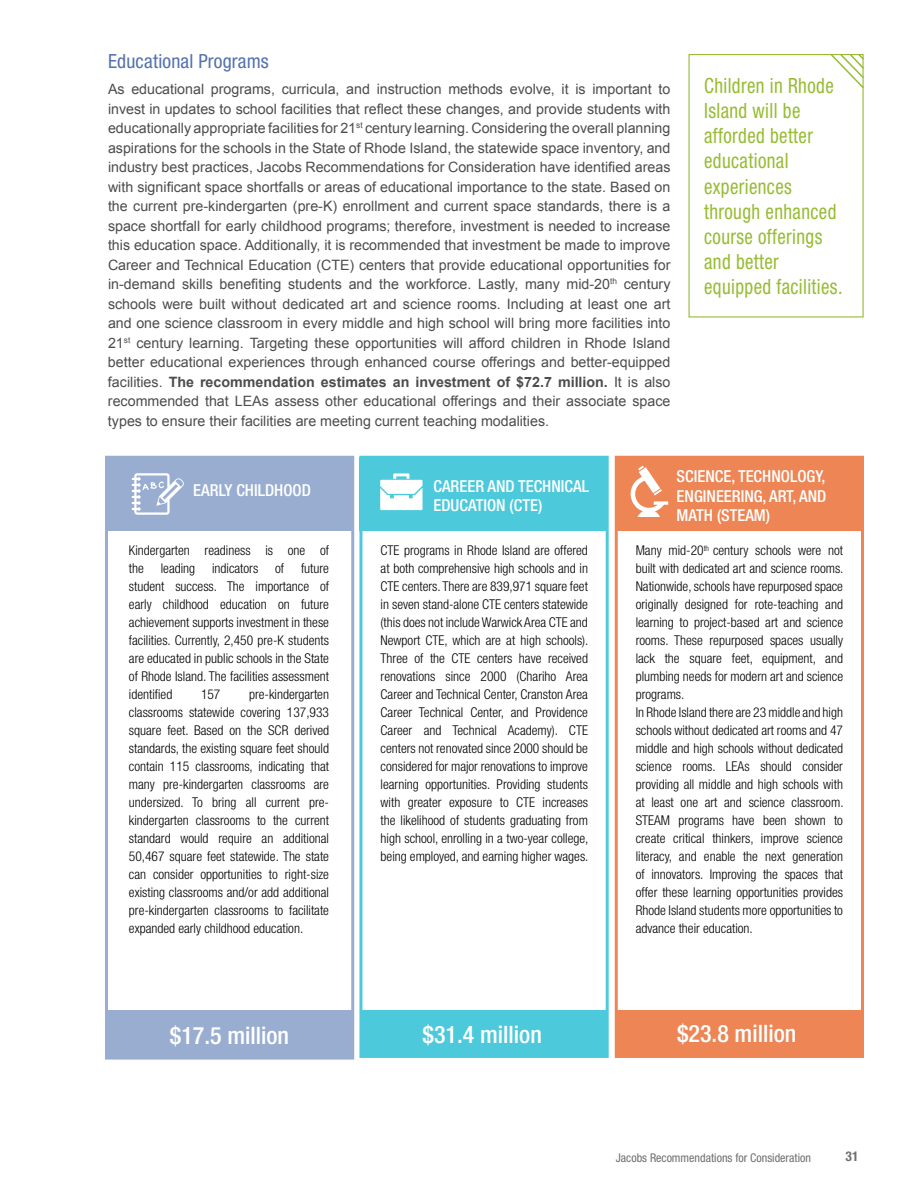
<style>
.page{position:relative;width:918px;height:1188px;background:#fff}
.page>*{position:absolute;margin:0;border:0;box-sizing:border-box;transform-origin:0 0}
.t1{font:500 condensed 24px "Helvetica Neue LT Std";color:#fff}
.t2{font:condensed 21px/25.2px "Helvetica Neue LT Std";letter-spacing:.02em;color:#97bc33;scale:.9 1}
.t3{font:condensed 19.5px "Helvetica Neue LT Std";letter-spacing:.01em;color:#5371ac}
.t4{font:500 condensed 16.5px/19.8px "Helvetica Neue LT Std";color:#fff}
.t5{font:14.25px/19.5px "Arial";color:#4c4c4e;text-align:justify}
.t6{font:300 condensed 13.5px/18px "Helvetica Neue LT Std";color:#000;text-align:justify}
.t7{font:700 condensed 13.5px "Helvetica Neue LT Std";color:#6d6f70}
.t8{font:condensed 12px "Helvetica Neue LT Std";color:#6d6f70}
.s1{font-weight:700}
</style>
<div class="page">
<div style="left:106px;top:457px;width:247px;height:74px;background:#99add1"></div>
<div style="left:106px;top:1010px;width:246px;height:49px;background:#99add1"></div>
<div style="left:361px;top:1010px;width:246px;height:47px;background:#4dc9dc"></div>
<div style="left:616px;top:1010px;width:246px;height:47px;background:#ed8555"></div>
<div style="left:360px;top:457px;width:246px;height:74px;background:#4dc9dc"></div>
<div style="left:616px;top:457px;width:246px;height:74px;background:#ed8555"></div>
<div style="left:105px;top:456px;width:249px;height:604px;border:3px solid #99add1"></div>
<div style="left:359px;top:456px;width:250px;height:602px;border:3px solid #4dc9dc"></div>
<div style="left:615px;top:456px;width:249px;height:602px;border:3px solid #ed8555"></div>
<svg style="left:631px;top:466px;width:37px;height:51px"></svg>
<svg style="left:380px;top:473px;width:43px;height:37px"></svg>
<svg style="left:132px;top:473px;width:52px;height:42px"></svg>
<svg style="left:829px;top:54px;width:35px;height:36px"></svg>
<h3 class="t3" style="left:108px;top:50px;width:162px">Educational Programs</h3>
<p class="t5" style="left:108px;top:80px;width:564px">As educational programs, curricula, and instruction methods evolve, it is important to invest in updates to school facilities that reflect these changes, and provide students with educationally appropriate facilities for 21<sup>st</sup> century learning. Considering the overall planning aspirations for the schools in the State of Rhode Island, the statewide space inventory, and industry best practices, Jacobs Recommendations for Consideration have identified areas with significant space shortfalls or areas of educational importance to the state. Based on the current pre-kindergarten (pre-K) enrollment and current space standards, there is a space shortfall for early childhood programs; therefore, investment is needed to increase this education space. Additionally, it is recommended that investment be made to improve Career and Technical Education (CTE) centers that provide educational opportunities for in-demand skills benefiting students and the workforce. Lastly, many mid-20<sup>th</sup> century schools were built without dedicated art and science rooms. Including at least one art and one science classroom in every middle and high school will bring more facilities into 21<sup>st</sup> century learning. Targeting these opportunities will afford children in Rhode Island better educational experiences through enhanced course offerings and better-equipped facilities. <span class="s1">The recommendation estimates an investment of $72.7 million.</span> It is also recommended that LEAs assess other educational offerings and their associate space types to ensure their facilities are meeting current teaching modalities.</p>
<h2 class="t2" style="left:704px;top:73px;width:155px">Children in Rhode<br>Island will be afforded better educational experiences through enhanced course offerings and better equipped facilities.</h2>
<p class="t4" style="left:193px;top:480px;width:119px">EARLY CHILDHOOD</p>
<p class="t6" style="left:129px;top:542px;width:202px">Kindergarten readiness is one of the leading indicators of future student success. The importance of early childhood education on future achievement supports investment in these facilities. Currently, 2,450 pre-K students are educated in public schools in the State of Rhode Island. The facilities assessment identified</p>
<p class="t6" style="left:129px;top:686px;width:202px;text-indent:120px">pre-kindergarten classrooms statewide covering 137,933 square feet. Based on the SCR derived standards, the existing square feet should contain 115 classrooms, indicating that many pre-kindergarten classrooms are undersized. To bring all current pre&shy;kindergarten classrooms to the current standard would require an additional 50,467 square feet statewide. The state can consider opportunities to right-size existing classrooms and/or add additional pre-kindergarten classrooms to facilitate expanded early childhood education.</p>
<p class="t6" style="left:201px;top:686px;width:21px">157</p>
<p class="t4" style="left:434px;top:476px;width:157px">CAREER AND TECHNICAL<br>EDUCATION (CTE)</p>
<p class="t4" style="left:677px;top:466px;width:151px;text-align:justify">SCIENCE, TECHNOLOGY, ENGINEERING, ART, AND MATH (STEAM)</p>
<p class="t6" style="left:381px;top:541px;width:209px">CTE programs in Rhode Island are offered at both comprehensive high schools and in CTE centers. There are 839,971 square feet in seven stand-alone CTE centers statewide (this does not include Warwick Area CTE and Newport CTE, which are at high schools).<br>Three of the CTE centers have received renovations since 2000 (Chariho Area Career and Technical Center, Cranston Area Career Technical Center, and Providence Career and Technical Academy). CTE centers not renovated since 2000 should be considered for major renovations to improve learning opportunities. Providing students with greater exposure to CTE increases the likelihood of students graduating from high school, enrolling in a two-year college, being employed, and earning higher wages.</p>
<p class="t6" style="left:636px;top:542px;width:209px;text-align:left">Many mid-20<sup>th</sup> century schools were not built with dedicated art and science rooms.<br>Nationwide, schools have repurposed space originally designed for rote-teaching and learning to project-based art and science rooms. These repurposed spaces usually lack the square feet, equipment, and plumbing needs for modern art and science programs.<br>In Rhode Island there are 23 middle and high schools without dedicated art rooms and 47 middle and high schools without dedicated science rooms. LEAs should consider providing all middle and high schools with at least one art and science classroom.<br>STEAM programs have been shown to create critical thinkers, improve science literacy, and enable the next generation of innovators. Improving the spaces that offer these learning opportunities provides Rhode Island students more opportunities to advance their education.</p>
<h1 class="t1" style="left:170px;top:1021px;width:121px">$17.5 million</h1>
<h1 class="t1" style="left:423px;top:1020px;width:121px">$31.4 million</h1>
<h1 class="t1" style="left:677px;top:1019px;width:121px">$23.8 million</h1>
<p class="t8" style="left:616px;top:1151px;width:197px">Jacobs Recommendations for Consideration</p>
<p class="t7" style="left:846px;top:1148px;width:14px">31</p>
</div>
